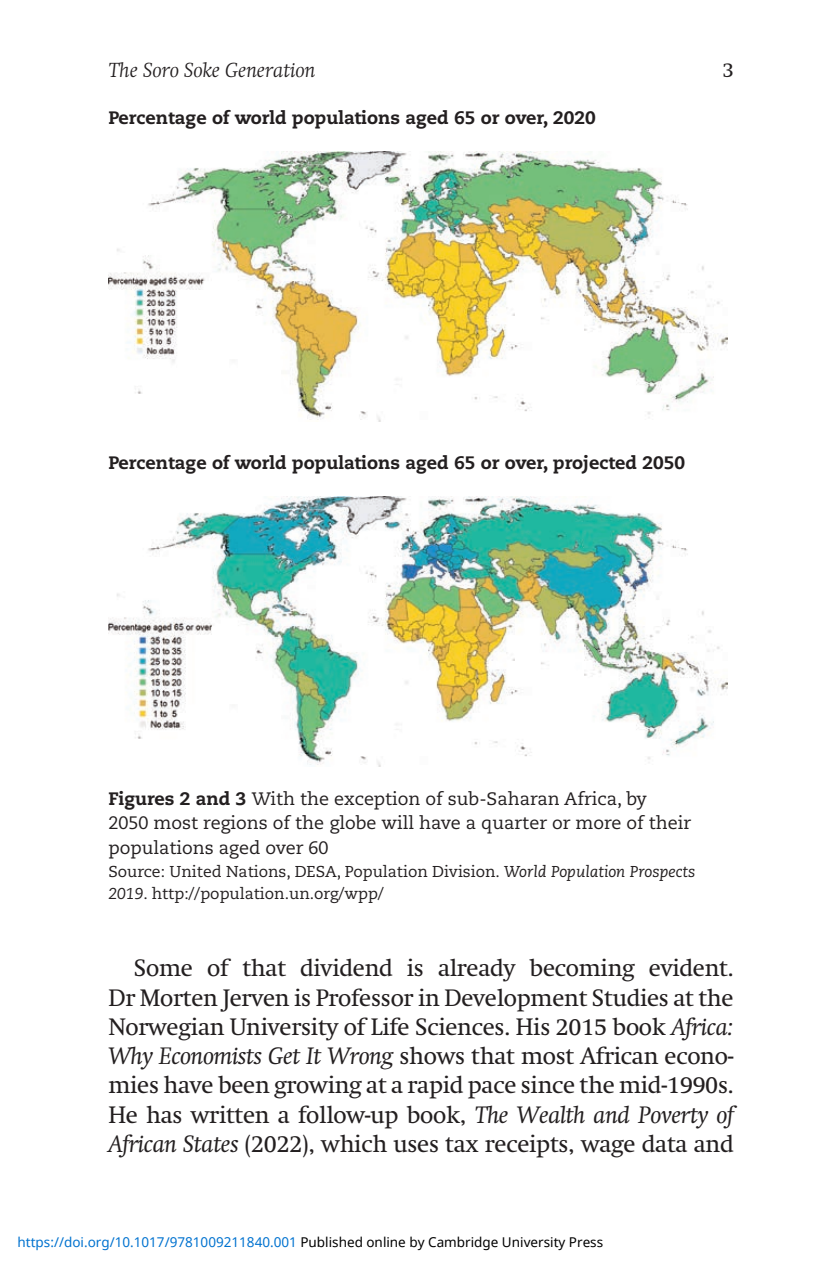
<style>
.page{position:relative;width:823px;height:1263px;background:#fff}
.page>*{position:absolute;margin:0;border:0;box-sizing:border-box;transform-origin:0 0}
.para-no-indent{font:23.62px/29.2px "Swift";letter-spacing:-.01em;color:#231f20;text-align:justify}
.t1{font:italic 300 20.25px "Swift";color:#231f20}
.t2{font:20.25px "Swift";color:#231f20}
.capt{font:18px/24.8px "Caecilia";color:#231f20}
.capt-2{font:800 18px "Caecilia";color:#231f20}
.Fig_SC{font:15.75px/22.5px "Caecilia";color:#231f20}
.t3{font:13.5px "Noto Sans";color:#0172cf}
.s1{font-weight:800}
.s2{font-style:italic}
.s3{color:#000}
</style>
<div class="page">
<img style="left:108px;top:151px;width:619px;height:270px">
<img style="left:108px;top:496px;width:619px;height:270px">
<p class="t1" style="left:108px;top:58px;width:208px">The Soro Soke Generation</p>
<p class="t2" style="left:722px;top:58px;width:13px">3</p>
<p class="capt-2" style="left:108px;top:107px;width:489px">Percentage of world populations aged 65 or over, 2020</p>
<p class="capt-2" style="left:108px;top:452px;width:578px">Percentage of world populations aged 65 or over, projected 2050</p>
<p class="capt" style="left:108px;top:786px;width:584px"><span class="s1">Figures 2 and 3</span> With the exception of sub-Saharan Africa, by<br>2050 most regions of the globe will have a quarter or more of their populations aged over 60</p>
<p class="Fig_SC" style="left:108px;top:860px;width:588px">Source: United Nations, DESA, Population Division. <span class="s2">World Population Prospects<br>2019</span>. http://population.un.org/wpp/</p>
<p class="para-no-indent" style="left:108px;top:953px;width:627px;text-indent:26px">Some of that dividend is already becoming evident.<br>Dr Morten Jerven is Professor in Development Studies at the Norwegian University of Life Sciences. His 2015 book <span class="s2">Africa:<br>Why Economists Get It Wrong</span> shows that most African econo&shy;mies have been growing at a rapid pace since the mid-1990s.<br>He has written a follow-up book, <span class="s2">The Wealth and Poverty of African States</span> (2022), which uses tax receipts, wage data and</p>
<p class="t3" style="left:18px;top:1232px;width:587px">https://doi.org/10.1017/9781009211840.001 <span class="s3">Published online by Cambridge University Press</span></p>
</div>
